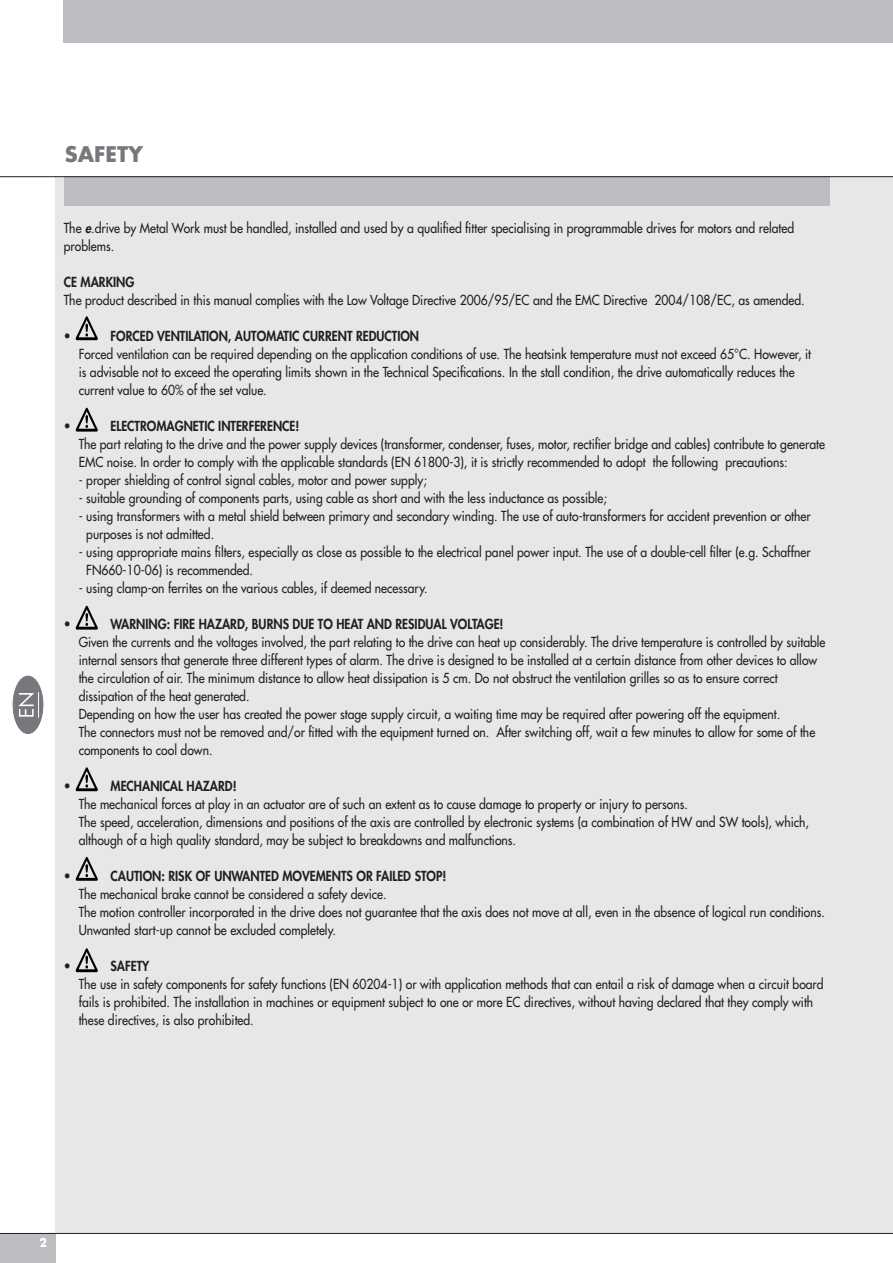
<style>
.page{position:relative;width:893px;height:1263px;background:#fff}
.page>*{position:absolute;margin:0;border:0;box-sizing:border-box;transform-origin:0 0}
.t1{font:700 21px "Futura Std";color:#76787b}
.t2{font:500 13.5px/18px "Futura Std";color:#231f20;scale:.9 1}
.t3{font:800 13.5px "Futura Std";color:#231f20;scale:.9 1}
.t4{font:700 12px "Futura Std";color:#fff;scale:.9 1}
.s1{font-weight:800;font-style:italic}
</style>
<div class="page">
<div style="left:0;top:1233px;width:55px;height:30px;background:#bcbdc0"></div>
<div style="left:64px;top:0;width:829px;height:43px;background:#bcbdc0"></div>
<div style="left:55px;top:176px;width:838px;height:1057px;background:#e6e7e9"></div>
<hr style="left:0;top:1233px;width:893px;height:1px;background:#231f20">
<div style="left:64px;top:176px;width:765px;height:30px;background:#bcbdc0"></div>
<svg style="left:76px;top:316px;width:22px;height:24px"></svg>
<svg style="left:76px;top:408px;width:22px;height:24px"></svg>
<svg style="left:76px;top:606px;width:22px;height:24px"></svg>
<svg style="left:76px;top:767px;width:22px;height:24px"></svg>
<svg style="left:76px;top:857px;width:22px;height:24px"></svg>
<svg style="left:76px;top:948px;width:22px;height:24px"></svg>
<hr style="left:0;top:176px;width:893px;height:1px;background:#231f20">
<div style="left:13px;top:676px;width:30px;height:57px;background:#76787b;border-radius:50%"></div>
<div style="left:13px;top:676px;width:30px;height:58px;border:1px solid #76787b;border-radius:50%"></div>
<svg style="left:18px;top:692px;width:21px;height:26px"></svg>
<h1 class="t1" style="left:65px;top:140px;width:80px">SAFETY</h1>
<p class="t2" style="left:64px;top:219px;width:813px">The <span class="s1">e</span>.drive by Metal Work must be handled, installed and used by a qualified fitter specialising in programmable drives for motors and related problems.</p>
<p class="t3" style="left:64px;top:273px;width:80px">CE MARKING</p>
<p class="t2" style="left:64px;top:291px;width:825px">The product described in this manual complies with the Low Voltage Directive 2006/95/EC and the EMC Directive 2004/108/EC, as amended.</p>
<p class="t2" style="left:64px;top:327px;width:9px">•</p>
<p class="t3" style="left:111px;top:327px;width:344px">FORCED VENTILATION, AUTOMATIC CURRENT REDUCTION</p>
<p class="t2" style="left:79px;top:345px;width:815px">Forced ventilation can be required depending on the application conditions of use. The heatsink temperature must not exceed 65°C. However, it is advisable not to exceed the operating limits shown in the Technical Specifications. In the stall condition, the drive automatically reduces the current value to 60% of the set value.</p>
<p class="t2" style="left:64px;top:417px;width:9px">•</p>
<p class="t3" style="left:111px;top:417px;width:211px">ELECTROMAGNETIC INTERFERENCE!</p>
<p class="t2" style="left:79px;top:435px;width:831px">The part relating to the drive and the power supply devices (transformer, condenser, fuses, motor, rectifier bridge and cables) contribute to generate<br>EMC noise. In order to comply with the applicable standards (EN 61800-3), it is strictly recommended to adopt the following precautions:</p>
<p class="t2" style="left:79px;top:471px;width:388px">- proper shielding of control signal cables, motor and power supply;</p>
<p class="t2" style="left:79px;top:489px;width:589px">- suitable grounding of components parts, using cable as short and with the less inductance as possible;</p>
<p class="t2" style="left:86px;top:507px;width:806px;text-indent:-8px">- using transformers with a metal shield between primary and secondary winding. The use of auto-transformers for accident prevention or other purposes is not admitted.</p>
<p class="t2" style="left:86px;top:543px;width:806px;text-indent:-8px">- using appropriate mains filters, especially as close as possible to the electrical panel power input. The use of a double-cell filter (e.g. Schaffner<br>FN660-10-06) is recommended.</p>
<p class="t2" style="left:79px;top:579px;width:389px">- using clamp-on ferrites on the various cables, if deemed necessary.</p>
<p class="t2" style="left:64px;top:615px;width:9px">•</p>
<p class="t3" style="left:111px;top:615px;width:438px">WARNING: FIRE HAZARD, BURNS DUE TO HEAT AND RESIDUAL VOLTAGE!</p>
<p class="t2" style="left:79px;top:633px;width:831px">Given the currents and the voltages involved, the part relating to the drive can heat up considerably. The drive temperature is controlled by suitable internal sensors that generate three different types of alarm. The drive is designed to be installed at a certain distance from other devices to allow the circulation of air. The minimum distance to allow heat dissipation is 5 cm. Do not obstruct the ventilation grilles so as to ensure correct dissipation of the heat generated.<br>Depending on how the user has created the power stage supply circuit, a waiting time may be required after powering off the equipment.<br>The connectors must not be removed and/or fitted with the equipment turned on. After switching off, wait a few minutes to allow for some of the components to cool down.</p>
<p class="t2" style="left:64px;top:777px;width:9px">•</p>
<p class="t3" style="left:111px;top:777px;width:142px">MECHANICAL HAZARD!</p>
<p class="t2" style="left:79px;top:795px;width:813px">The mechanical forces at play in an actuator are of such an extent as to cause damage to property or injury to persons.<br>The speed, acceleration, dimensions and positions of the axis are controlled by electronic systems (a combination of HW and SW tools), which, although of a high quality standard, may be subject to breakdowns and malfunctions.</p>
<p class="t2" style="left:64px;top:867px;width:9px">•</p>
<p class="t3" style="left:111px;top:867px;width:375px">CAUTION: RISK OF UNWANTED MOVEMENTS OR FAILED STOP!</p>
<p class="t2" style="left:79px;top:885px;width:831px">The mechanical brake cannot be considered a safety device.<br>The motion controller incorporated in the drive does not guarantee that the axis does not move at all, even in the absence of logical run conditions.<br>Unwanted start-up cannot be excluded completely.</p>
<p class="t2" style="left:64px;top:957px;width:9px">•</p>
<p class="t3" style="left:111px;top:957px;width:45px">SAFETY</p>
<p class="t2" style="left:79px;top:975px;width:829px">The use in safety components for safety functions (EN 60204-1) or with application methods that can entail a risk of damage when a circuit board fails is prohibited. The installation in machines or equipment subject to one or more EC directives, without having declared that they comply with these directives, is also prohibited.</p>
<p class="t4" style="left:39px;top:1235px;width:10px">2</p>
</div>
